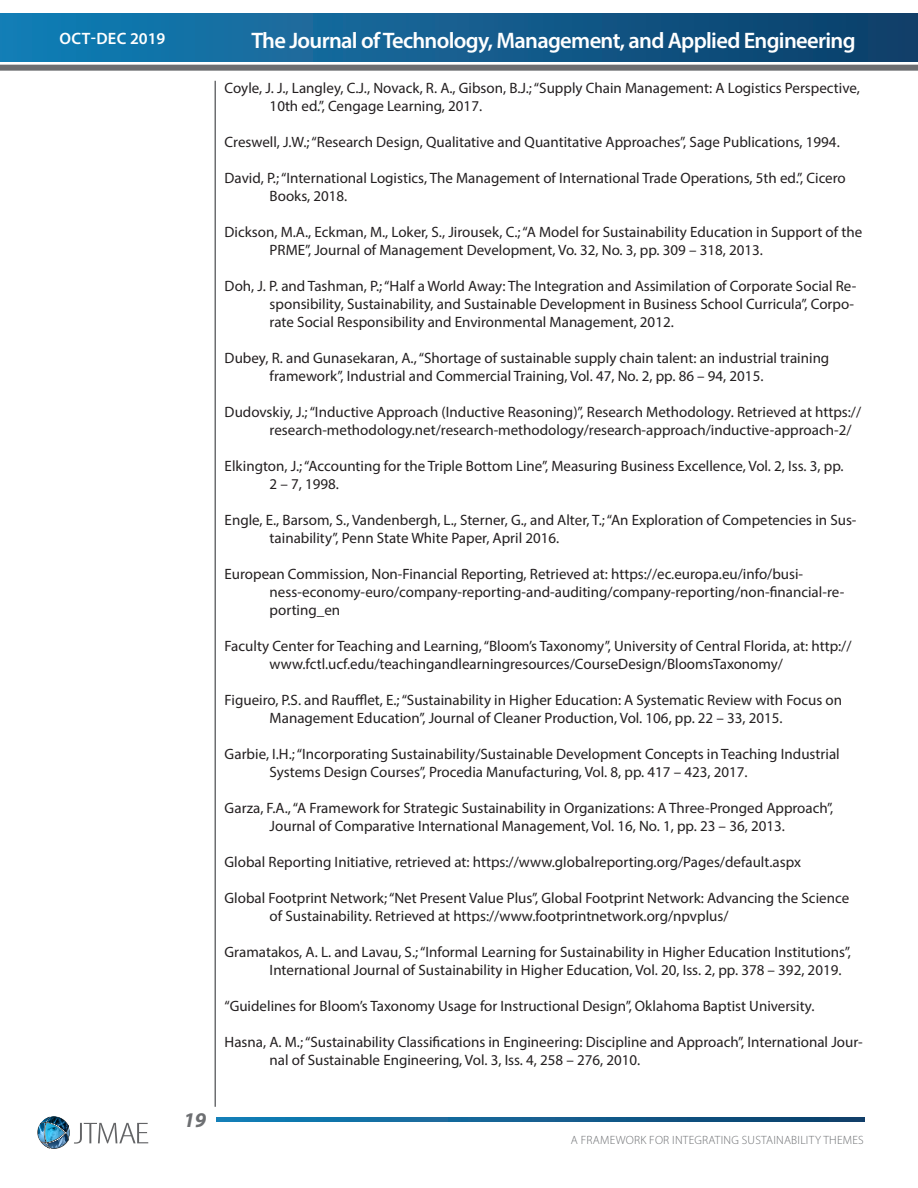
<style>
.page{position:relative;width:918px;height:1188px;background:#fff}
.page>*{position:absolute;margin:0;border:0;box-sizing:border-box;transform-origin:0 0}
.t1{font:600 22.5px "Myriad Pro";letter-spacing:-.03em;color:#fff}
.t2{font:italic 700 21px "Myriad Pro";color:#6d6f72}
.t3{font:600 16.5px "Myriad Pro";letter-spacing:.02em;color:#fff}
.t4{font:15px/18px "Myriad Pro";color:#231f20}
.t5{font:300 12px "Myriad Pro";letter-spacing:.02em;color:#6d6f72}
</style>
<div class="page">
<div style="left:0;top:65px;width:918px;height:6px;background:#6d6e71"></div>
<svg style="left:216px;top:1117px;width:649px;height:5px;background:#115f90"></svg>
<div style="left:0;top:14px;width:917px;height:48px;background:linear-gradient(to right,#157fb6,#0e3e69)"></div>
<hr style="left:917px;top:14px;width:1px;height:48px;background:#113f69">
<hr style="left:214px;top:81px;width:2px;height:1026px;background:#6d6e71">
<svg style="left:38px;top:1117px;width:110px;height:31px"></svg>
<p class="t3" style="left:60px;top:28px;width:107px">OCT-DEC 2019</p>
<p class="t1" style="left:251px;top:27px;width:606px">The Journal of Technology, Management, and Applied Engineering</p>
<p class="t4" style="left:270px;top:79px;width:592px;text-indent:-45px">Coyle, J. J., Langley, C.J., Novack, R. A., Gibson, B.J.; “Supply Chain Management: A Logistics Perspective,<br>10th ed.”, Cengage Learning, 2017.</p>
<p class="t4" style="left:225px;top:133px;width:617px">Creswell, J.W.; “Research Design, Qualitative and Quantitative Approaches”, Sage Publications, 1994.</p>
<p class="t4" style="left:270px;top:169px;width:578px;text-indent:-45px">David, P.; “International Logistics, The Management of International Trade Operations, 5th ed.”, Cicero<br>Books, 2018.</p>
<p class="t4" style="left:270px;top:223px;width:594px;text-indent:-45px">Dickson, M.A., Eckman, M., Loker, S., Jirousek, C.; “A Model for Sustainability Education in Support of the<br>PRME”, Journal of Management Development, Vo. 32, No. 3, pp. 309 – 318, 2013.</p>
<p class="t4" style="left:270px;top:277px;width:588px;text-indent:-45px">Doh, J. P. and Tashman, P.; “Half a World Away: The Integration and Assimilation of Corporate Social Re&shy;sponsibility, Sustainability, and Sustainable Development in Business School Curricula”, Corpo&shy;rate Social Responsibility and Environmental Management, 2012.</p>
<p class="t4" style="left:270px;top:349px;width:561px;text-indent:-45px">Dubey, R. and Gunasekaran, A., “Shortage of sustainable supply chain talent: an industrial training framework”, Industrial and Commercial Training, Vol. 47, No. 2, pp. 86 – 94, 2015.</p>
<p class="t4" style="left:270px;top:403px;width:593px;text-indent:-45px">Dudovskiy, J.; “Inductive Approach (Inductive Reasoning)”, Research Methodology. Retrieved at https:// research-methodology.net/research-methodology/research-approach/inductive-approach-2/</p>
<p class="t4" style="left:270px;top:457px;width:575px;text-indent:-45px">Elkington, J.; “Accounting for the Triple Bottom Line”, Measuring Business Excellence, Vol. 2, Iss. 3, pp.<br>2 – 7, 1998.</p>
<p class="t4" style="left:270px;top:511px;width:588px;text-indent:-45px">Engle, E., Barsom, S., Vandenbergh, L., Sterner, G., and Alter, T.; “An Exploration of Competencies in Sus&shy;tainability”, Penn State White Paper, April 2016.</p>
<p class="t4" style="left:270px;top:565px;width:576px;text-indent:-45px">European Commission, Non-Financial Reporting, Retrieved at: https://ec.europa.eu/info/busi&shy;ness-economy-euro/company-reporting-and-auditing/company-reporting/non-financial-re&shy;porting_en</p>
<p class="t4" style="left:270px;top:637px;width:583px;text-indent:-45px">Faculty Center for Teaching and Learning, “Bloom’s Taxonomy”, University of Central Florida, at: http:// www.fctl.ucf.edu/teachingandlearningresources/CourseDesign/BloomsTaxonomy/</p>
<p class="t4" style="left:270px;top:691px;width:574px;text-indent:-45px">Figueiro, P.S. and Raufflet, E.; “Sustainability in Higher Education: A Systematic Review with Focus on<br>Management Education”, Journal of Cleaner Production, Vol. 106, pp. 22 – 33, 2015.</p>
<p class="t4" style="left:270px;top:745px;width:572px;text-indent:-45px">Garbie, I.H.; “Incorporating Sustainability/Sustainable Development Concepts in Teaching Industrial<br>Systems Design Courses”, Procedia Manufacturing, Vol. 8, pp. 417 – 423, 2017.</p>
<p class="t4" style="left:225px;top:799px;width:610px;text-align:center">Garza, F.A., “A Framework for Strategic Sustainability in Organizations: A Three-Pronged Approach”,<br>Journal of Comparative International Management, Vol. 16, No. 1, pp. 23 – 36, 2013.</p>
<p class="t4" style="left:225px;top:853px;width:578px">Global Reporting Initiative, retrieved at: https://www.globalreporting.org/Pages/default.aspx</p>
<p class="t4" style="left:270px;top:889px;width:581px;text-indent:-45px">Global Footprint Network; “Net Present Value Plus”, Global Footprint Network: Advancing the Science of Sustainability. Retrieved at https://www.footprintnetwork.org/npvplus/</p>
<p class="t4" style="left:270px;top:943px;width:583px;text-indent:-45px">Gramatakos, A. L. and Lavau, S.; “Informal Learning for Sustainability in Higher Education Institutions”,<br>International Journal of Sustainability in Higher Education, Vol. 20, Iss. 2, pp. 378 – 392, 2019.</p>
<p class="t4" style="left:225px;top:997px;width:591px">“Guidelines for Bloom’s Taxonomy Usage for Instructional Design”, Oklahoma Baptist University.</p>
<p class="t4" style="left:270px;top:1033px;width:595px;text-indent:-45px">Hasna, A. M.; “Sustainability Classifications in Engineering: Discipline and Approach”, International Jour&shy;nal of Sustainable Engineering, Vol. 3, Iss. 4, 258 – 276, 2010.</p>
<p class="t2" style="left:184px;top:1106px;width:24px">19</p>
<p class="t5" style="left:571px;top:1134px;width:294px">A FRAMEWORK FOR INTEGRATING SUSTAINABILITY THEMES</p>
</div>
